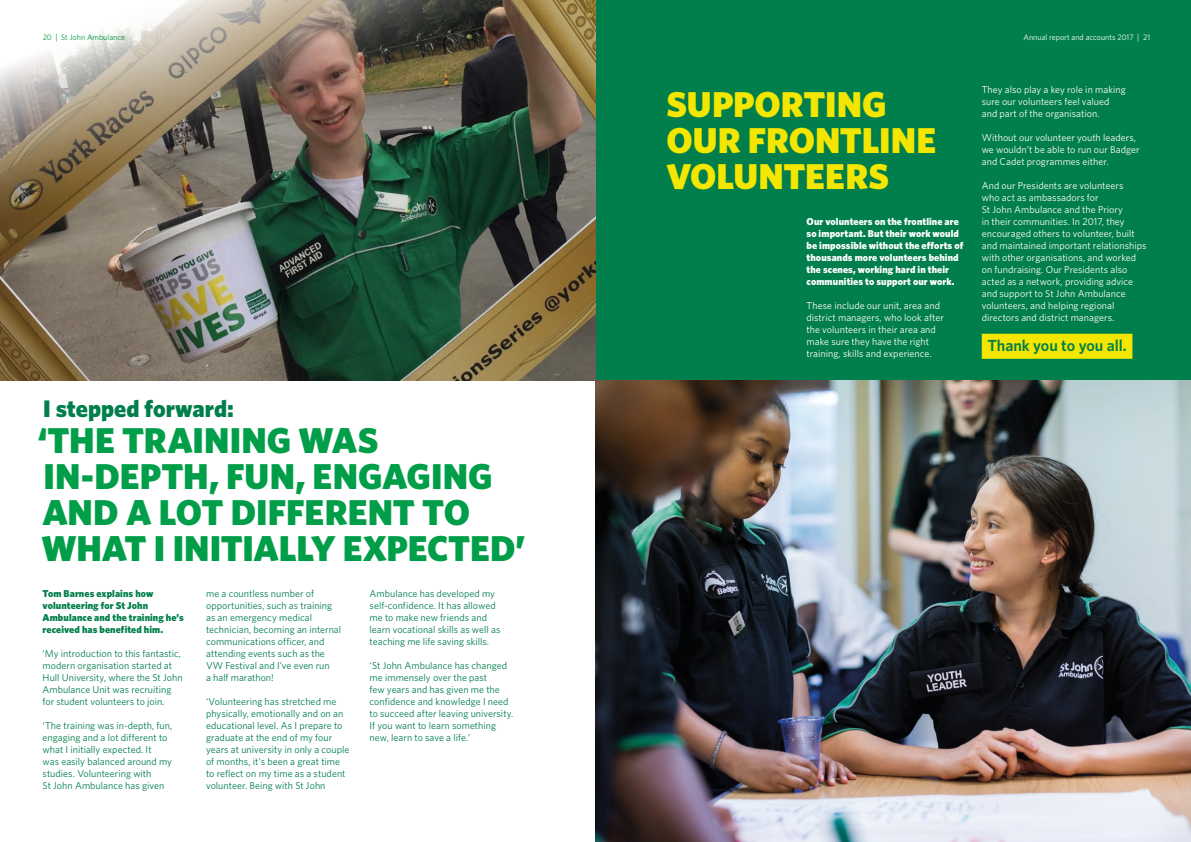
<style>
.page{position:relative;width:1191px;height:842px;background:#fff}
.page>*{position:absolute;margin:0;border:0;box-sizing:border-box;transform-origin:0 0}
.t1{font:900 36px/36px "Whitney";letter-spacing:-.005em;color:#009e48}
.t2{font:900 36px/36px "Whitney";color:#f3e600}
.t3{font:900 24px "Whitney";color:#007e4b}
.t4{font:600 16px "Whitney";color:#007e4b}
.t5{font:10px/12px "Whitney";color:#007e4b}
.t6{font:10px/12px "Whitney";letter-spacing:.005em;color:#fff}
.t7{font:900 10px/12px "Whitney";letter-spacing:.01em;color:#fff}
.t8{font:900 10px/12px "Whitney";letter-spacing:.01em;color:#007e4b}
.t9{font:8px "Whitney";color:#fff}
.t10{font:8px "Whitney";color:#009e48}
.s1{font-size:8.8px}
</style>
<div class="page">
<div style="left:595px;top:0;width:596px;height:842px;background:#007e4b"></div>
<img style="left:595px;top:381px;width:596px;height:461px">
<div style="left:981px;top:334px;width:151px;height:25px;background:#f3e600"></div>
<img style="left:0;top:0;width:595px;height:381px">
<p class="t10" style="left:43px;top:32px;width:84px">20 <span class="s1">|</span> St John Ambulance</p>
<p class="t9" style="left:1023px;top:32px;width:128px">Annual report and accounts 2017 <span class="s1">|</span> 21</p>
<h2 class="t3" style="left:43px;top:392px;width:192px">I stepped forward:</h2>
<h1 class="t1" style="left:38px;top:421px;width:489px">‘THE TRAINING WAS<br>IN-DEPTH, FUN, ENGAGING<br>AND A LOT DIFFERENT TO<br>WHAT I INITIALLY EXPECTED’</h1>
<p class="t8" style="left:43px;top:587px;width:143px">Tom Barnes explains how volunteering for St John<br>Ambulance and the training he’s received has benefited him.</p>
<p class="t5" style="left:43px;top:647px;width:142px">‘My introduction to this fantastic, modern organisation started at Hull University, where the St John Ambulance Unit was recruiting for student volunteers to join.</p>
<p class="t5" style="left:43px;top:719px;width:131px">‘The training was in-depth, fun, engaging and a lot different to what I initially expected. It<br>was easily balanced around my studies. Volunteering with<br>St John Ambulance has given</p>
<p class="t5" style="left:206px;top:587px;width:137px">me a countless number of opportunities, such as training as an emergency medical technician, becoming an internal communications officer, and attending events such as the<br>VW Festival and I’ve even run<br>a half marathon!</p>
<p class="t5" style="left:206px;top:695px;width:145px">‘Volunteering has stretched me physically, emotionally and on an educational level. As I prepare to graduate at the end of my four years at university in only a couple of months, it’s been a great time to reflect on my time as a student volunteer. Being with St John</p>
<p class="t5" style="left:369px;top:587px;width:132px">Ambulance has developed my self-confidence. It has allowed me to make new friends and learn vocational skills as well as teaching me life saving skills.</p>
<p class="t5" style="left:369px;top:659px;width:145px">‘St John Ambulance has changed me immensely over the past<br>few years and has given me the confidence and knowledge I need to succeed after leaving university.<br>If you want to learn something new, learn to save a life.’</p>
<h1 class="t2" style="left:666px;top:85px;width:271px">SUPPORTING<br>OUR FRONTLINE<br>VOLUNTEERS</h1>
<p class="t7" style="left:806px;top:215px;width:158px">Our volunteers on the frontline are so important. But their work would be impossible without the efforts of thousands more volunteers behind the scenes, working hard in their communities to support our work.</p>
<p class="t6" style="left:806px;top:299px;width:139px">These include our unit, area and district managers, who look after the volunteers in their area and make sure they have the right training, skills and experience.</p>
<p class="t6" style="left:981px;top:83px;width:145px">They also play a key role in making sure our volunteers feel valued and part of the organisation.</p>
<p class="t6" style="left:981px;top:131px;width:159px">Without our volunteer youth leaders, we wouldn’t be able to run our Badger and Cadet programmes either.</p>
<p class="t6" style="left:981px;top:179px;width:166px">And our Presidents are volunteers<br>who act as ambassadors for<br>St John Ambulance and the Priory<br>in their communities. In 2017, they encouraged others to volunteer, built and maintained important relationships with other organisations, and worked on fundraising. Our Presidents also acted as a network, providing advice and support to St John Ambulance volunteers, and helping regional directors and district managers.</p>
<h3 class="t4" style="left:987px;top:335px;width:141px">Thank you to you all.</h3>
</div>
